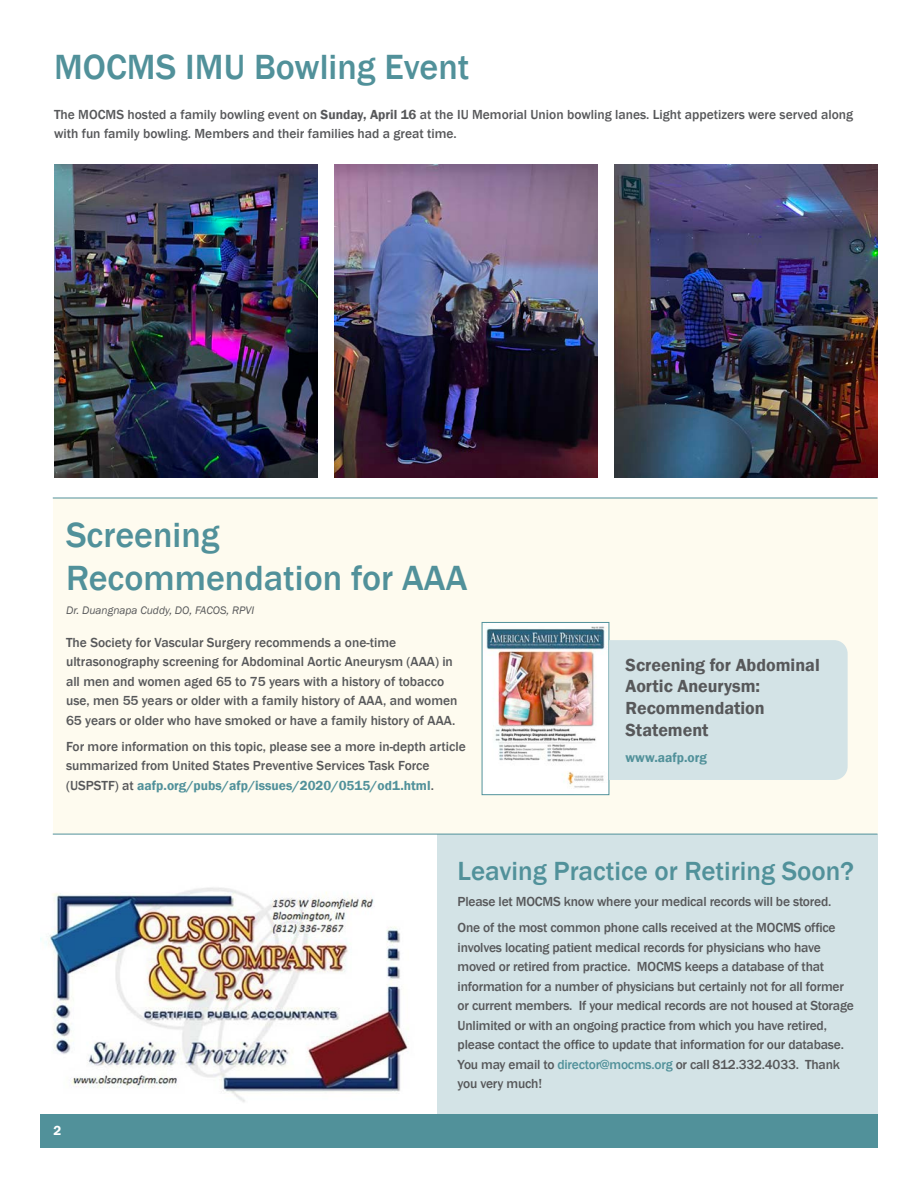
<style>
.page{position:relative;width:918px;height:1188px;background:#fff}
.page>*{position:absolute;margin:0;border:0;box-sizing:border-box;transform-origin:0 0}
.t1{font:500 36px/43.2px "Franklin Gothic";color:#51919a}
.t2{font:500 27px "Franklin Gothic";color:#51919a}
.t3{font:600 18px/21.6px "Franklin Gothic";color:#57585a}
.t4{font:500 13.5px/19.5px "Franklin Gothic";letter-spacing:-.015em;color:#57585a}
.t5{font:600 13.5px "Franklin Gothic";color:#51919a}
.t6{font:600 13.5px "Franklin Gothic";color:#fff}
.Credit_Line{font:italic 11.25px "Franklin Gothic";color:#57585a}
.s1{font-weight:600}
.s2{font-weight:600;color:#51919a}
.s3{color:#51919a}
</style>
<div class="page">
<div style="left:40px;top:1114px;width:55px;height:34px;background:#51919a"></div>
<div style="left:95px;top:1114px;width:783px;height:34px;background:#51919a"></div>
<div style="left:53px;top:498px;width:824px;height:336px;background:#fefbef"></div>
<div style="left:437px;top:834px;width:441px;height:280px;background:#d3e3e6"></div>
<img style="left:484px;top:624px;width:123px;height:169px">
<div style="left:482px;top:622px;width:127px;height:173px;border:1px solid #51929b"></div>
<div style="left:609px;top:640px;width:239px;height:140px;background:#d3e3e6"></div>
<img style="left:40px;top:887px;width:369px;height:215px">
<img style="left:54px;top:164px;width:263px;height:313px">
<img style="left:334px;top:164px;width:263px;height:313px">
<img style="left:614px;top:164px;width:263px;height:313px">
<hr style="left:53px;top:498px;width:825px;height:1px;background:#51919a">
<hr style="left:53px;top:834px;width:825px;height:1px;background:#51919a">
<p class="t1" style="left:54px;top:46px;width:417px">MOCMS IMU Bowling Event</p>
<p class="t4" style="left:54px;top:105px;width:801px">The MOCMS hosted a family bowling event on <span class="s1">Sunday, April 16</span> at the IU Memorial Union bowling lanes. Light appetizers were served along with fun family bowling. Members and their families had a great time.</p>
<p class="t1" style="left:66px;top:514px;width:403px">Screening<br>Recommendation for AAA</p>
<p class="Credit_Line" style="left:66px;top:603px;width:190px">Dr. Duangnapa Cuddy, DO, FACOS, RPVI</p>
<p class="t4" style="left:66px;top:632px;width:393px">The Society for Vascular Surgery recommends a one-time ultrasonography screening for Abdominal Aortic Aneurysm (AAA) in all men and women aged 65 to 75 years with a history of tobacco use, men 55 years or older with a family history of AAA, and women 65 years or older who have smoked or have a family history of AAA.</p>
<p class="t4" style="left:66px;top:737px;width:401px">For more information on this topic, please see a more in-depth article summarized from United States Preventive Services Task Force (USPSTF) at <span class="s2">aafp.org/pubs/afp/issues/2020/0515/od1.html</span>.</p>
<p class="t3" style="left:626px;top:654px;width:196px">Screening for Abdominal<br>Aortic Aneurysm:<br>Recommendation<br>Statement</p>
<p class="t5" style="left:626px;top:749px;width:83px">www.aafp.org</p>
<p class="t6" style="left:53px;top:1123px;width:9px">2</p>
<p class="t2" style="left:458px;top:854px;width:398px">Leaving Practice or Retiring Soon?</p>
<p class="t4" style="left:458px;top:892px;width:375px">Please let MOCMS know where your medical records will be stored.</p>
<p class="t4" style="left:458px;top:918px;width:398px">One of the most common phone calls received at the MOCMS office involves locating patient medical records for physicians who have moved or retired from practice. MOCMS keeps a database of that information for a number of physicians but certainly not for all former or current members. If your medical records are not housed at Storage Unlimited or with an ongoing practice from which you have retired, please contact the office to update that information for our database.<br>You may email to <span class="s3">director@mocms.org</span> or call 812.332.4033. Thank you very much!</p>
</div>
